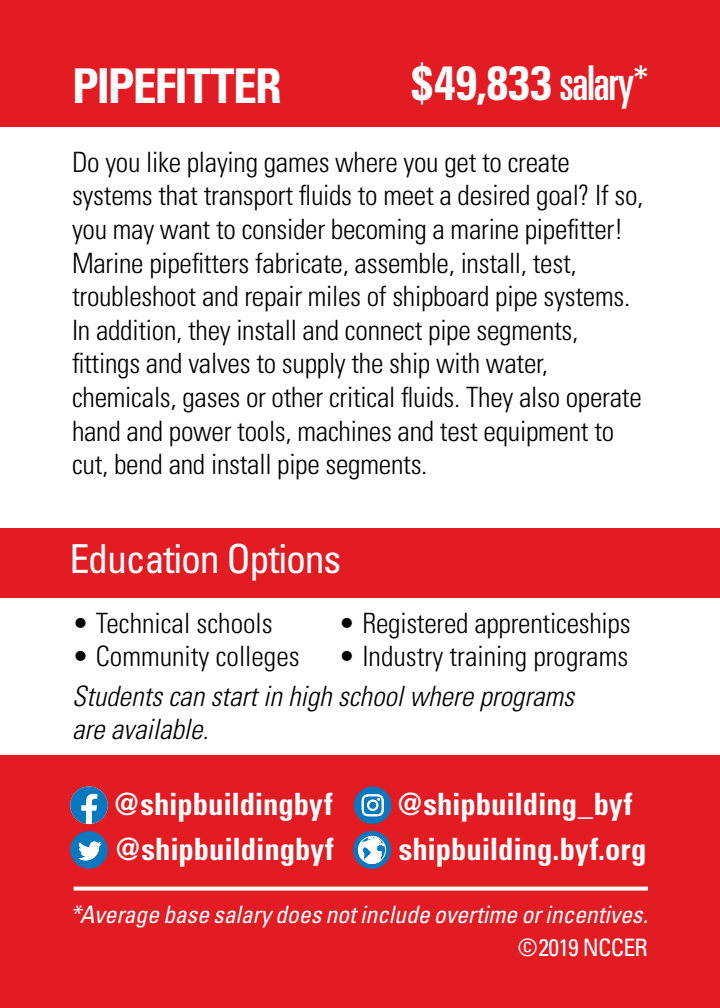
<style>
.page{position:relative;width:720px;height:1008px;background:#fff}
.page>*{position:absolute;margin:0;border:0;box-sizing:border-box;transform-origin:0 0}
.t1{font:700 condensed 48px "Univers";letter-spacing:-.03em;color:#fff}
.t2{font:condensed 40px "Univers";letter-spacing:-.03em;color:#fff}
.t3{font:700 condensed 30.8px "Univers";letter-spacing:-.005em;color:#fff}
.t4{font:300 condensed 28px/33.6px "Univers";letter-spacing:-.01em;color:#000}
.t5{font:italic 300 condensed 28px/33.6px "Univers LT Std";color:#000}
.t6{font:italic condensed 24px "Univers";letter-spacing:-.005em;color:#fff}
.t7{font:condensed 24px "Univers";letter-spacing:-.03em;color:#fff}
.s1{font-weight:400;font-stretch:ultra-condensed}
</style>
<div class="page">
<div style="left:0;top:0;width:720px;height:127px;background:#e31b23"></div>
<div style="left:0;top:755px;width:720px;height:253px;background:#e31b23"></div>
<svg style="left:70px;top:786px;width:38px;height:38px"></svg>
<div style="left:70px;top:831px;width:38px;height:38px;background:#0a77be;border-radius:50%"></div>
<svg style="left:78px;top:842px;width:24px;height:18px"></svg>
<div style="left:354px;top:786px;width:38px;height:38px;background:#0a77be;border-radius:50%"></div>
<svg style="left:362px;top:794px;width:22px;height:22px"></svg>
<div style="left:353px;top:831px;width:38px;height:38px;background:#0a77be;border-radius:50%"></div>
<svg style="left:358px;top:835px;width:28px;height:29px"></svg>
<svg style="left:74px;top:887px;width:574px;height:4px;background:#fce7e8"></svg>
<div style="left:0;top:528px;width:720px;height:69px;background:#e31b23"></div>
<h1 class="t1" style="left:72px;top:57px;width:211px">PIPEFITTER</h1>
<h1 class="t1" style="left:411px;top:53px;width:238px">$49,833 <span class="s1">salary*</span></h1>
<p class="t4" style="left:72px;top:145px;width:573px">Do you like playing games where you get to create systems that transport fluids to meet a desired goal? If so, you may want to consider becoming a marine pipefitter!<br>Marine pipefitters fabricate, assemble, install, test, troubleshoot and repair miles of shipboard pipe systems.<br>In addition, they install and connect pipe segments, fittings and valves to supply the ship with water, chemicals, gases or other critical fluids. They also operate hand and power tools, machines and test equipment to cut, bend and install pipe segments.</p>
<h2 class="t2" style="left:70px;top:533px;width:273px">Education Options</h2>
<p class="t4" style="left:72px;top:606px;width:202px">• Technical schools</p>
<p class="t4" style="left:72px;top:640px;width:229px">• Community colleges</p>
<p class="t4" style="left:338px;top:606px;width:294px">• Registered apprenticeships</p>
<p class="t4" style="left:338px;top:640px;width:291px">• Industry training programs</p>
<p class="t5" style="left:72px;top:679px;width:504px">Students can start in high school where programs are available.</p>
<p class="t3" style="left:115px;top:785px;width:219px">@shipbuildingbyf</p>
<p class="t3" style="left:398px;top:785px;width:236px">@shipbuilding_byf</p>
<p class="t3" style="left:116px;top:830px;width:219px">@shipbuildingbyf</p>
<p class="t3" style="left:399px;top:830px;width:249px">shipbuilding.byf.org</p>
<p class="t6" style="left:70px;top:899px;width:579px">*Average base salary does not include overtime or incentives.</p>
<p class="t7" style="left:518px;top:932px;width:131px">©2019 NCCER</p>
</div>
